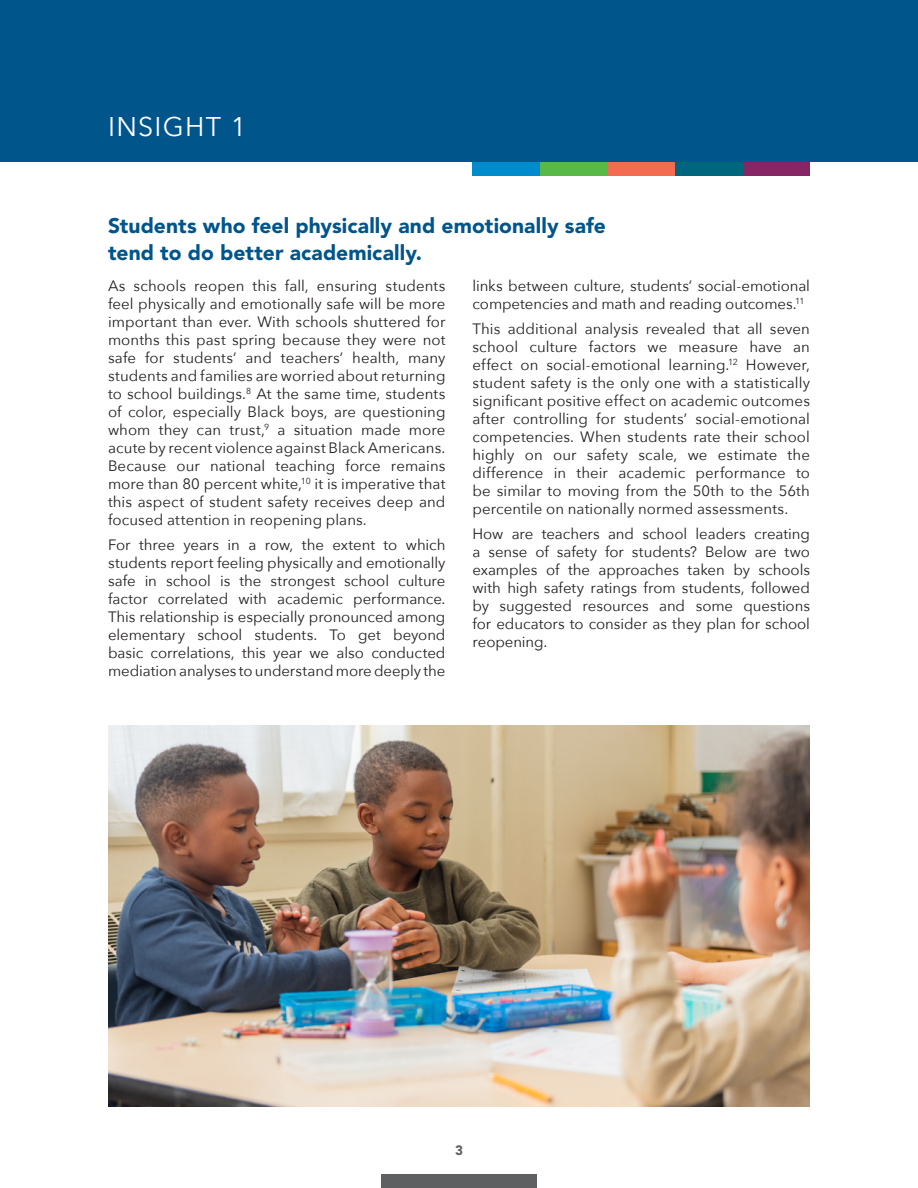
<style>
.page{position:relative;width:918px;height:1188px;background:#fff}
.page>*{position:absolute;margin:0;border:0;box-sizing:border-box;transform-origin:0 0}
.t1{font:27px "Avenir Next";letter-spacing:.045em;color:#fff}
.t2{font:900 21px/27px "Avenir";letter-spacing:.005em;color:#00558b}
.t3{font:15px/18px "Avenir Next";color:#231f20;text-align:justify}
.t4{font:900 13.5px "Avenir";color:#5f6062}
</style>
<div class="page">
<div style="left:381px;top:1174px;width:156px;height:14px;background:#5f6062"></div>
<div style="left:742px;top:151px;width:68px;height:25px;background:#862665"></div>
<div style="left:675px;top:151px;width:67px;height:25px;background:#00667d"></div>
<div style="left:608px;top:151px;width:67px;height:25px;background:#f36c52"></div>
<div style="left:540px;top:151px;width:68px;height:25px;background:#58b947"></div>
<div style="left:472px;top:151px;width:68px;height:25px;background:#008ccc"></div>
<div style="left:0;top:0;width:918px;height:162px;background:#00558b"></div>
<img style="left:108px;top:726px;width:702px;height:381px">
<h1 class="t1" style="left:108px;top:104px;width:140px">INSIGHT 1</h1>
<h2 class="t2" style="left:108px;top:212px;width:500px">Students who feel physically and emotionally safe tend to do better academically.</h2>
<p class="t3" style="left:108px;top:276px;width:339px">As schools reopen this fall, ensuring students feel physically and emotionally safe will be more important than ever. With schools shuttered for months this past spring because they were not safe for students’ and teachers’ health, many students and families are worried about returning to school buildings.<sup>8</sup> At the same time, students of color, especially Black boys, are questioning whom they can trust,<sup>9</sup> a situation made more acute by recent violence against Black Americans.<br>Because our national teaching force remains more than 80 percent white,<sup>10</sup> it is imperative that this aspect of student safety receives deep and focused attention in reopening plans.</p>
<p class="t3" style="left:108px;top:535px;width:339px">For three years in a row, the extent to which students report feeling physically and emotionally safe in school is the strongest school culture factor correlated with academic performance.<br>This relationship is especially pronounced among elementary school students. To get beyond basic correlations, this year we also conducted mediation analyses to understand more deeply the</p>
<p class="t3" style="left:473px;top:276px;width:339px">links between culture, students’ social-emotional competencies and math and reading outcomes.<sup>11</sup></p>
<p class="t3" style="left:472px;top:319px;width:339px">This additional analysis revealed that all seven school culture factors we measure have an effect on social-emotional learning.<sup>12</sup> However, student safety is the only one with a statistically significant positive effect on academic outcomes after controlling for students’ social-emotional competencies. When students rate their school highly on our safety scale, we estimate the difference in their academic performance to be similar to moving from the 50th to the 56th percentile on nationally normed assessments.</p>
<p class="t3" style="left:473px;top:524px;width:339px">How are teachers and school leaders creating a sense of safety for students? Below are two examples of the approaches taken by schools with high safety ratings from students, followed by suggested resources and some questions for educators to consider as they plan for school reopening.</p>
<p class="t4" style="left:455px;top:1142px;width:9px">3</p>
</div>
